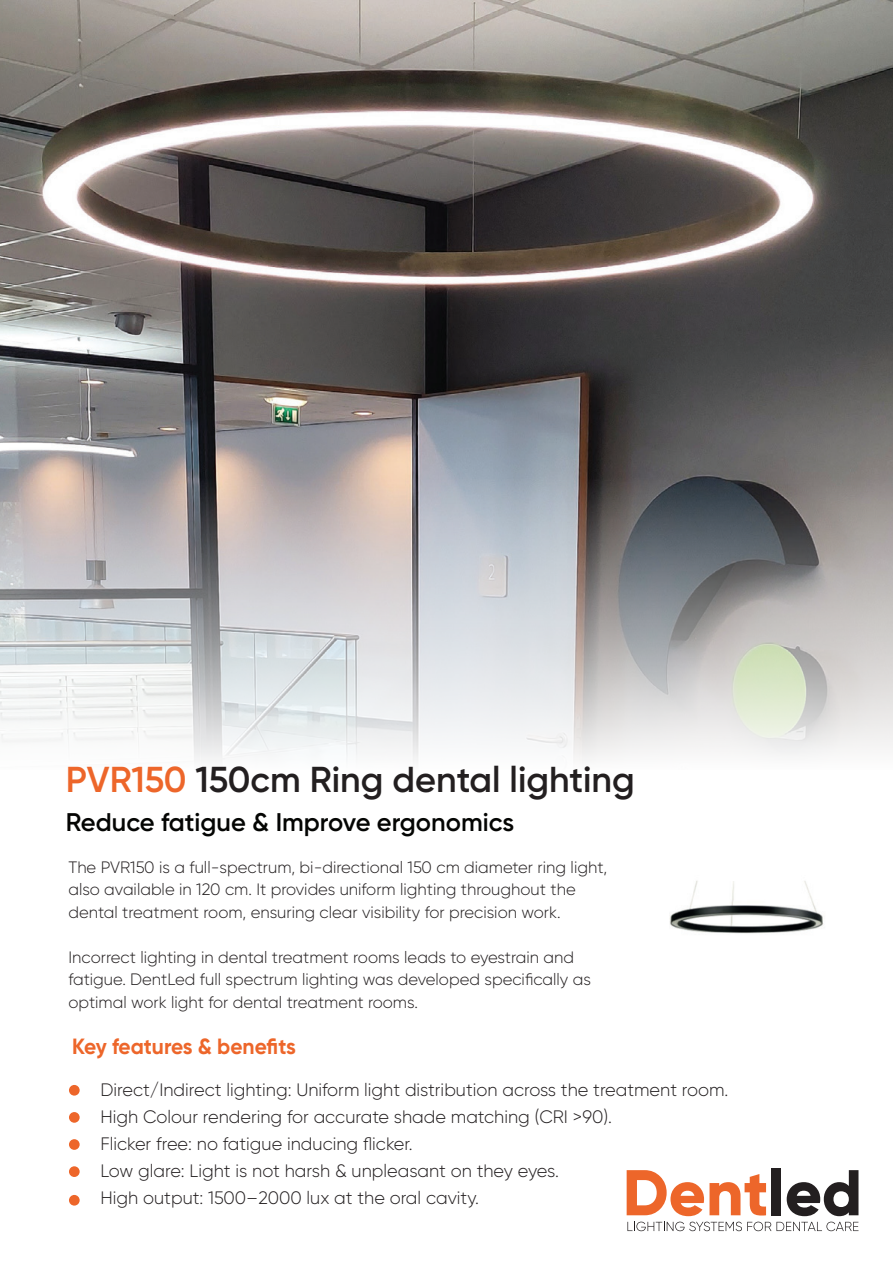
<style>
.page{position:relative;width:893px;height:1263px;background:#fff}
.page>*{position:absolute;margin:0;border:0;box-sizing:border-box;transform-origin:0 0}
.t1{font:600 36px "Gilroy";color:#231f20}
.t2{font:600 25.5px "Gilroy";color:#040503}
.t3{font:700 22.05px "Gilroy";letter-spacing:-.01em;color:#ed662a;scale:.95 1}
.t4{font:300 18px/27.2px "Gilroy";color:#231f20}
.t5{font:300 16.5px/22.5px "Gilroy";color:#231f20}
.s1{color:#ed662a}
</style>
<div class="page">
<img style="left:0;top:0;width:893px;height:477px">
<svg style="left:627px;top:1170px;width:139px;height:46px"></svg>
<div style="left:771px;top:1168px;width:10px;height:47px;background:#231f20"></div>
<svg style="left:787px;top:1170px;width:71px;height:46px"></svg>
<svg style="left:627px;top:1222px;width:231px;height:9px"></svg>
<div style="left:69px;top:1085px;width:11px;height:10px;background:#ed662a;border-radius:50%"></div>
<div style="left:69px;top:1112px;width:11px;height:11px;background:#ed662a;border-radius:50%"></div>
<div style="left:69px;top:1139px;width:11px;height:11px;background:#ed662a;border-radius:50%"></div>
<div style="left:69px;top:1166px;width:11px;height:11px;background:#ed662a;border-radius:50%"></div>
<div style="left:69px;top:1195px;width:11px;height:10px;background:#ed662a;border-radius:50%"></div>
<svg style="left:0;top:477px;width:893px;height:284px;background:#c1c1c2"></svg>
<img style="left:669px;top:881px;width:155px;height:53px">
<h1 class="t1" style="left:66px;top:757px;width:570px"><span class="s1">PVR150</span> 150cm Ring dental lighting</h1>
<h2 class="t2" style="left:66px;top:807px;width:450px">Reduce fatigue &amp; Improve ergonomics</h2>
<p class="t5" style="left:68px;top:855px;width:540px">The PVR150 is a full-spectrum, bi-directional 150 cm diameter ring light, also available in 120 cm. It provides uniform lighting throughout the dental treatment room, ensuring clear visibility for precision work.</p>
<p class="t5" style="left:68px;top:945px;width:524px">Incorrect lighting in dental treatment rooms leads to eyestrain and fatigue. DentLed full spectrum lighting was developed specifically as optimal work light for dental treatment rooms.</p>
<h3 class="t3" style="left:72px;top:1032px;width:237px">Key features &amp; benefits</h3>
<p class="t4" style="left:100px;top:1075px;width:629px">Direct/Indirect lighting: Uniform light distribution across the treatment room.<br>High Colour rendering for accurate shade matching (CRI &gt;90).<br>Flicker free: no fatigue inducing flicker.<br>Low glare: Light is not harsh &amp; unpleasant on they eyes.<br>High output: 1500–2000 lux at the oral cavity.</p>
</div>
